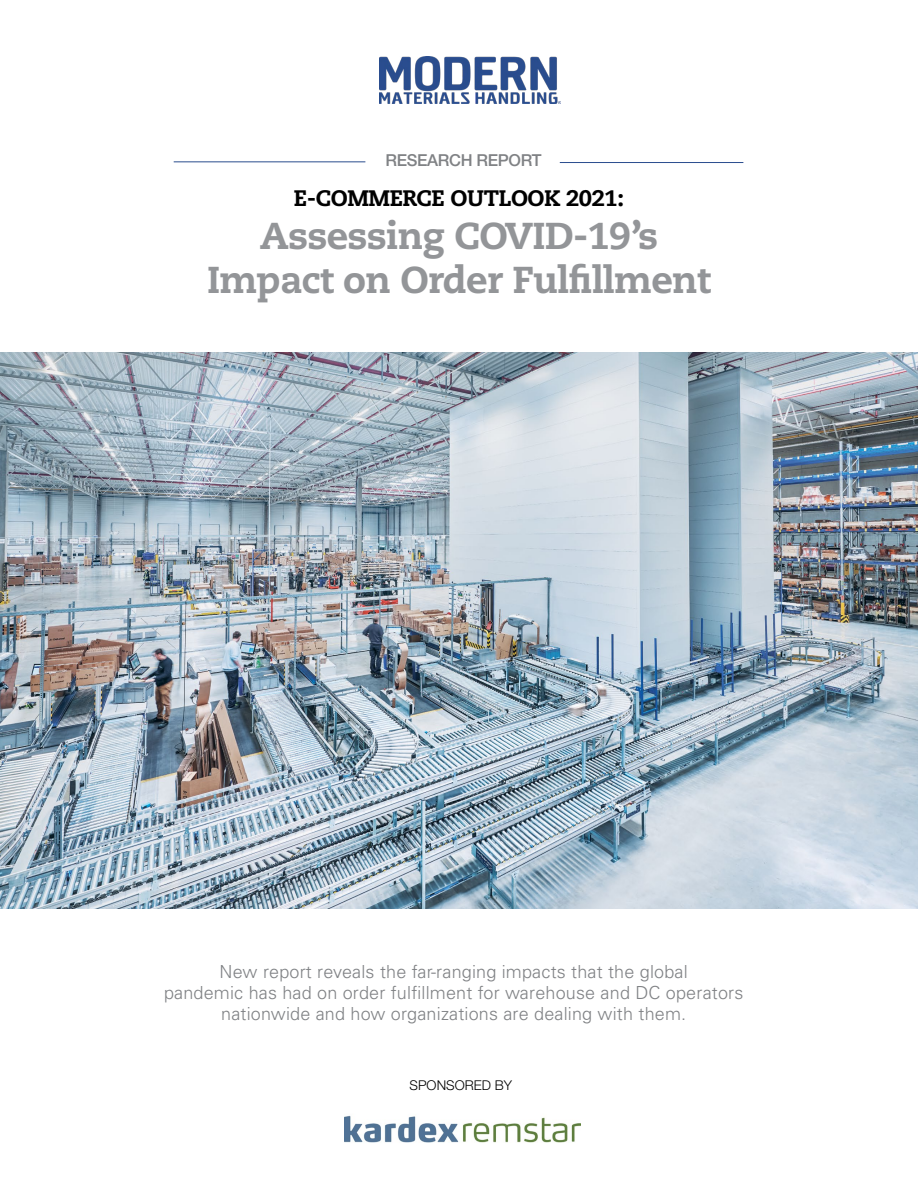
<style>
.page{position:relative;width:918px;height:1188px;background:#fff}
.page>*{position:absolute;margin:0;border:0;box-sizing:border-box;transform-origin:0 0}
.t1{font:800 37.35px/44.4px "Caecilia";letter-spacing:-.02em;color:#939598;text-align:center}
.t2{font:800 22.35px "Caecilia";letter-spacing:-.02em;color:#000}
.t3{font:300 18px/21px "Univers";letter-spacing:.01em;color:#808285;text-align:center}
.t4{font:500 16.5px "Helvetica Neue LT Std";letter-spacing:-.02em;color:#808285}
.t5{font:300 13.5px "Helvetica Neue LT Std";color:#000}
</style>
<div class="page">
<img style="left:0;top:352px;width:918px;height:557px">
<hr style="left:174px;top:161px;width:191px;height:1px;background:#2a4d8e">
<hr style="left:560px;top:162px;width:183px;height:1px;background:#2a4d8e">
<img style="left:379px;top:57px;width:181px;height:47px">
<img style="left:345px;top:1115px;width:236px;height:28px">
<p class="t4" style="left:385px;top:151px;width:158px">RESEARCH REPORT</p>
<p class="t2" style="left:294px;top:185px;width:332px">E-COMMERCE OUTLOOK 2021:</p>
<h1 class="t1" style="left:207px;top:213px;width:505px">Assessing COVID-19’s<br>Impact on Order Fulfillment</h1>
<p class="t3" style="left:164px;top:960px;width:581px">New report reveals the far-ranging impacts that the global<br>pandemic has had on order fulfillment for warehouse and DC operators nationwide and how organizations are dealing with them.</p>
<p class="t5" style="left:410px;top:1077px;width:104px">SPONSORED BY</p>
</div>
